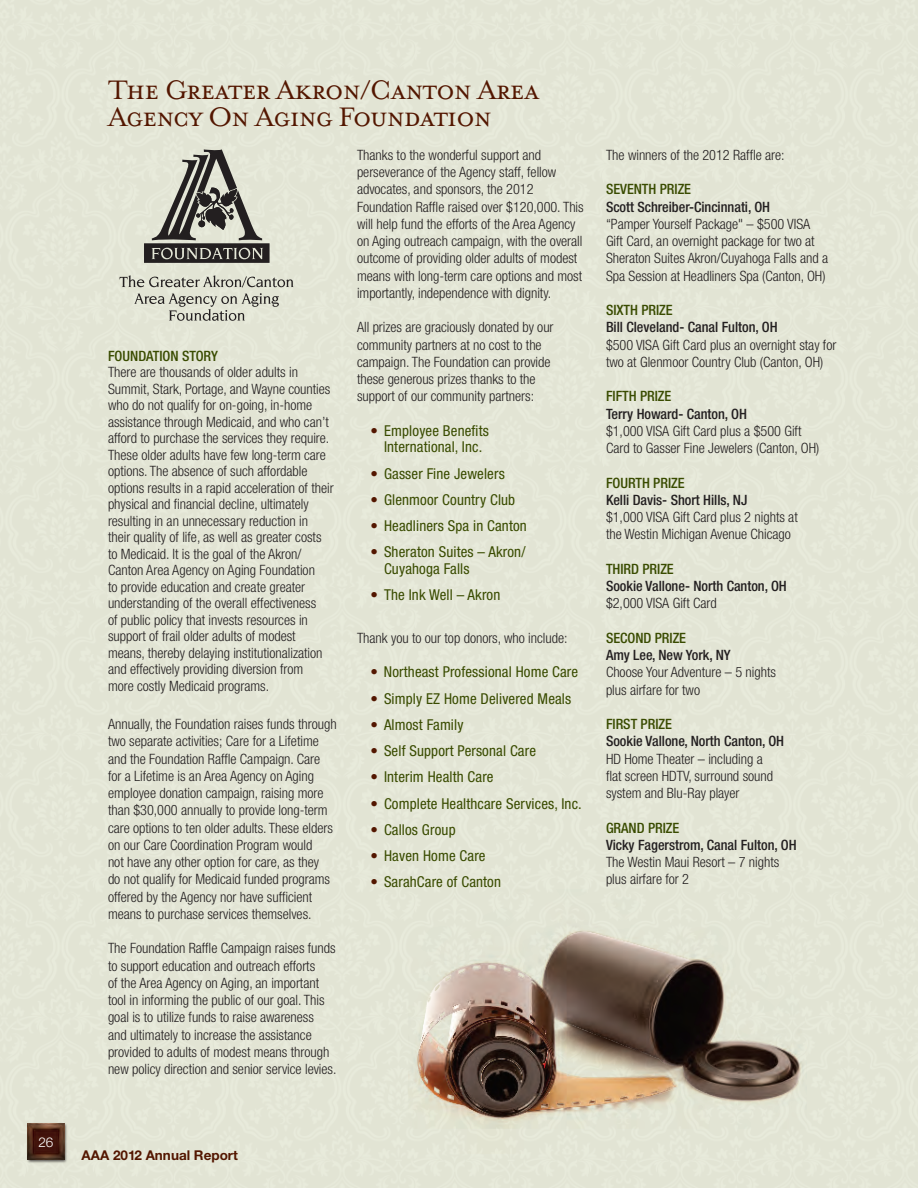
<style>
.page{position:relative;width:918px;height:1188px;background:#e3e4d5}
.page>*{position:absolute;margin:0;border:0;box-sizing:border-box;transform-origin:0 0}
.t1{font:30.75px/27px "Mrs Eaves Small Caps";letter-spacing:-.025em;color:#531600}
.t2{font:condensed 15px/16.5px "Helvetica Neue LT Std";letter-spacing:.01em;color:#394b00;text-align:center}
.t3{font:300 condensed 14.25px/17.2px "Helvetica Neue LT Std";color:#231f20}
.t4{font:500 condensed 14.25px "Helvetica Neue LT Std";color:#231f20}
.t5{font:500 condensed 14.25px "Helvetica Neue LT Std";color:#394b00}
.t6{font:700 13.5px "Helvetica Neue LT Std";color:#531600}
.t7{font:300 13.5px "Helvetica Neue LT Std";color:#fff}
.s1{font-weight:500;color:#531600}
</style>
<div class="page">
<svg style="left:119px;top:275px;width:175px;height:46px"></svg>
<svg style="left:144px;top:149px;width:126px;height:114px"></svg>
<img style="left:415px;top:930px;width:387px;height:199px">
<div style="left:26px;top:1122px;width:41px;height:41px;background:#231f20;opacity:.75"></div>
<img style="left:28px;top:1124px;width:36px;height:36px">
<p class="t7" style="left:38px;top:1134px;width:17px">26</p>
<h1 class="t1" style="left:108px;top:77px;width:433px">The Greater Akron/Canton Area<br>Agency On Aging Foundation</h1>
<p class="t5" style="left:108px;top:347px;width:111px">Foundation Story</p>
<p class="t3" style="left:108px;top:364px;width:227px;line-height:16.5px">There are thousands of older adults in Summit, Stark, Portage, and Wayne counties who do not qualify for on-going, in-home assistance through Medicaid, and who can’t afford to purchase the services they require.<br>These older adults have few long-term care options. The absence of such affordable options results in a rapid acceleration of their physical and financial decline, ultimately resulting in an unnecessary reduction in their quality of life, as well as greater costs to Medicaid. It is the goal of the Akron/ Canton Area Agency on Aging Foundation<br>to provide education and create greater understanding of the overall effectiveness<br>of public policy that invests resources in support of frail older adults of modest means, thereby delaying institutionalization and effectively providing diversion from<br>more costly Medicaid programs.</p>
<p class="t3" style="left:108px;top:715px;width:230px">Annually, the Foundation raises funds through two separate activities; Care for a Lifetime and the Foundation Raffle Campaign. Care for a Lifetime is an Area Agency on Aging employee donation campaign, raising more than $30,000 annually to provide long-term care options to ten older adults. These elders on our Care Coordination Program would<br>not have any other option for care, as they<br>do not qualify for Medicaid funded programs offered by the Agency nor have sufficient means to purchase services themselves.</p>
<p class="t3" style="left:108px;top:940px;width:230px">The Foundation Raffle Campaign raises funds to support education and outreach efforts<br>of the Area Agency on Aging, an important tool in informing the public of our goal. This goal is to utilize funds to raise awareness<br>and ultimately to increase the assistance provided to adults of modest means through new policy direction and senior service levies.</p>
<p class="t3" style="left:357px;top:146px;width:228px">Thanks to the wonderful support and perseverance of the Agency staff, fellow advocates, and sponsors, the 2012<br>Foundation Raffle raised over $120,000. This will help fund the efforts of the Area Agency on Aging outreach campaign, with the overall outcome of providing older adults of modest means with long-term care options and most importantly, independence with dignity.</p>
<p class="t3" style="left:357px;top:319px;width:198px">All prizes are graciously donated by our community partners at no cost to the campaign. The Foundation can provide these generous prizes thanks to the support of our community partners:</p>
<p class="t2" style="left:370px;top:422px;width:120px"><span class="s1">•</span> Employee Benefits<br>International, Inc.</p>
<p class="t2" style="left:370px;top:465px;width:136px"><span class="s1">•</span> Gasser Fine Jewelers</p>
<p class="t2" style="left:370px;top:491px;width:146px"><span class="s1">•</span> Glenmoor Country Club</p>
<p class="t2" style="left:370px;top:517px;width:158px"><span class="s1">•</span> Headliners Spa in Canton</p>
<p class="t2" style="left:384px;top:544px;width:143px;text-align:left;text-indent:-14px"><span class="s1">•</span> Sheraton Suites – Akron/<br>Cuyahoga Falls</p>
<p class="t2" style="left:370px;top:586px;width:131px"><span class="s1">•</span> The Ink Well – Akron</p>
<p class="t3" style="left:357px;top:629px;width:212px">Thank you to our top donors, who include:</p>
<p class="t2" style="left:370px;top:664px;width:209px"><span class="s1">•</span> Northeast Professional Home Care</p>
<p class="t2" style="left:370px;top:690px;width:202px"><span class="s1">•</span> Simply EZ Home Delivered Meals</p>
<p class="t2" style="left:370px;top:716px;width:94px"><span class="s1">•</span> Almost Family</p>
<p class="t2" style="left:370px;top:742px;width:167px"><span class="s1">•</span> Self Support Personal Care</p>
<p class="t2" style="left:370px;top:769px;width:125px"><span class="s1">•</span> Interim Health Care</p>
<p class="t2" style="left:370px;top:795px;width:213px"><span class="s1">•</span> Complete Healthcare Services, Inc.</p>
<p class="t2" style="left:370px;top:821px;width:87px"><span class="s1">•</span> Callos Group</p>
<p class="t2" style="left:370px;top:847px;width:117px"><span class="s1">•</span> Haven Home Care</p>
<p class="t2" style="left:370px;top:874px;width:132px"><span class="s1">•</span> SarahCare of Canton</p>
<p class="t3" style="left:606px;top:146px;width:180px">The winners of the 2012 Raffle are:</p>
<p class="t5" style="left:606px;top:181px;width:9px">SEVENT</p>
<p class="t5" style="left:649px;top:181px;width:43px">H PRIZE</p>
<p class="t4" style="left:606px;top:198px;width:166px">Scott Schreiber-Cincinnati, OH</p>
<p class="t3" style="left:606px;top:215px;width:224px">“Pamper Yourself Package" – $500 VISA Gift Card, an overnight package for two at Sheraton Suites Akron/Cuyahoga Falls and a Spa Session at Headliners Spa (Canton, OH)</p>
<p class="t5" style="left:606px;top:301px;width:7px">SIXT</p>
<p class="t5" style="left:630px;top:301px;width:43px">H PRIZE</p>
<p class="t4" style="left:606px;top:319px;width:173px">Bill Cleveland- Canal Fulton, OH</p>
<p class="t3" style="left:606px;top:336px;width:232px">$500 VISA Gift Card plus an overnight stay for two at Glenmoor Country Club (Canton, OH)</p>
<p class="t5" style="left:606px;top:388px;width:66px">FIFTH PRIZE</p>
<p class="t4" style="left:606px;top:405px;width:142px">Terry Howard- Canton, OH</p>
<p class="t3" style="left:606px;top:422px;width:215px">$1,000 VISA Gift Card plus a $500 Gift<br>Card to Gasser Fine Jewelers (Canton, OH)</p>
<p class="t5" style="left:606px;top:474px;width:79px">FOURTH PRIZE</p>
<p class="t4" style="left:606px;top:491px;width:143px">Kelli Davis- Short Hills, NJ</p>
<p class="t3" style="left:606px;top:508px;width:193px">$1,000 VISA Gift Card plus 2 nights at the Westin Michigan Avenue Chicago</p>
<p class="t5" style="left:606px;top:560px;width:68px">THIRD PRIZE</p>
<p class="t4" style="left:606px;top:578px;width:182px">Sookie Vallone- North Canton, OH</p>
<p class="t3" style="left:606px;top:595px;width:112px">$2,000 VISA Gift Card</p>
<p class="t5" style="left:606px;top:629px;width:80px">SECOND PRIZE</p>
<p class="t4" style="left:606px;top:647px;width:118px">Amy Lee, New York, NY</p>
<p class="t3" style="left:606px;top:664px;width:172px">Choose Your Adventure – 5 nights plus airfare for two</p>
<p class="t5" style="left:606px;top:716px;width:14px">FIRST</p>
<p class="t5" style="left:641px;top:716px;width:32px">PRIZE</p>
<p class="t4" style="left:606px;top:733px;width:180px">Sookie Vallone, North Canton, OH</p>
<p class="t3" style="left:606px;top:750px;width:169px">HD Home Theater – including a flat screen HDTV, surround sound system and Blu-Ray player</p>
<p class="t5" style="left:606px;top:819px;width:74px">GRAND PRIZE</p>
<p class="t4" style="left:606px;top:836px;width:192px">Vicky Fagerstrom, Canal Fulton, OH</p>
<p class="t3" style="left:606px;top:853px;width:175px">The Westin Maui Resort – 7 nights plus airfare for 2</p>
<p class="t6" style="left:82px;top:1147px;width:158px">AAA 2012 Annual Report</p>
</div>
